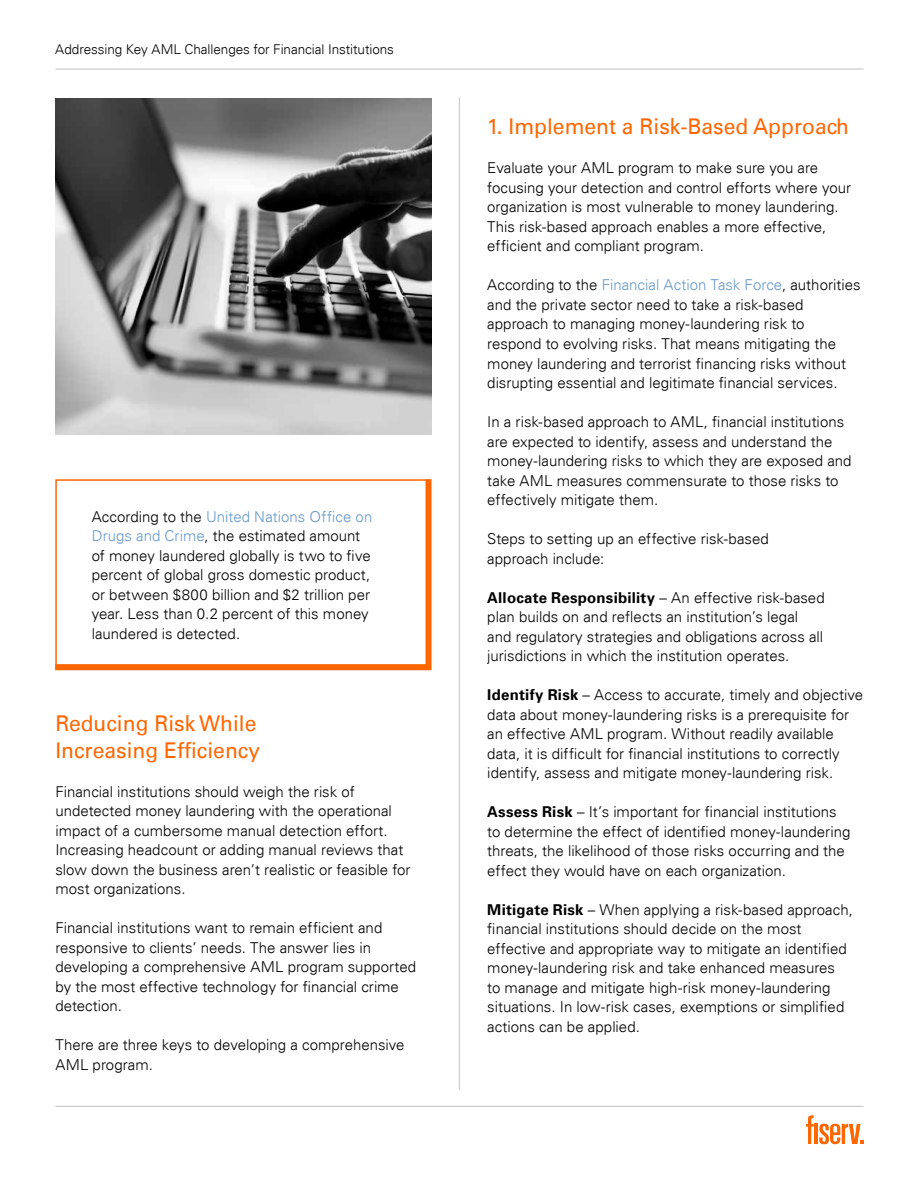
<style>
.page{position:relative;width:919px;height:1187px;background:#fff}
.page>*{position:absolute;margin:0;border:0;box-sizing:border-box;transform-origin:0 0}
.t1{font:21.75px/27px "Univers For Fiserv 55";color:#f60}
.t2{font:300 15px/19.5px "Univers For Fiserv 45";color:#000}
.t3{font:700 15px "Univers For Fiserv 65";letter-spacing:.015em;color:#000}
.t4{font:300 13.5px "Univers For Fiserv 45";letter-spacing:-.005em;color:#000}
.s1{color:#69c}
.s2{font-family:"Univers For Fiserv 45";font-weight:300}
.s3{font-family:"Univers For Fiserv 65";font-weight:700}
</style>
<div class="page">
<svg style="left:819px;top:1123px;width:44px;height:21px"></svg>
<hr style="left:814px;top:1123px;width:3px;height:20px;background:#f60">
<svg style="left:806px;top:1115px;width:7px;height:28px"></svg>
<hr style="left:55px;top:1105px;width:808px;height:1px;background:#c2c2c2">
<hr style="left:459px;top:97px;width:1px;height:992px;background:#c2c2c2">
<hr style="left:55px;top:69px;width:808px;height:1px;background:#c2c2c2">
<svg style="left:55px;top:479px;width:377px;height:192px"></svg>
<img style="left:55px;top:98px;width:377px;height:336px">
<p class="t4" style="left:55px;top:41px;width:340px">Addressing Key AML Challenges for Financial Institutions</p>
<p class="t2" style="left:92px;top:506px;width:282px">According to the <span class="s1">United Nations Office on Drugs and Crime</span>, the estimated amount of money laundered globally is two to five percent of global gross domestic product, or between $800 billion and $2 trillion per year. Less than 0.2 percent of this money laundered is detected.</p>
<h1 class="t1" style="left:55px;top:709px;width:206px">Reducing Risk While<br>Increasing Efficiency</h1>
<p class="t2" style="left:55px;top:781px;width:356px">Financial institutions should weigh the risk of undetected money laundering with the operational impact of a cumbersome manual detection effort.<br>Increasing headcount or adding manual reviews that slow down the business aren’t realistic or feasible for most organizations.</p>
<p class="t2" style="left:55px;top:918px;width:362px">Financial institutions want to remain efficient and responsive to clients’ needs. The answer lies in developing a comprehensive AML program supported by the most effective technology for financial crime detection.</p>
<p class="t2" style="left:55px;top:1035px;width:351px">There are three keys to developing a comprehensive<br>AML program.</p>
<h1 class="t1" style="left:487px;top:113px;width:363px">1. Implement a Risk-Based Approach</h1>
<p class="t2" style="left:487px;top:158px;width:365px">Evaluate your AML program to make sure you are focusing your detection and control efforts where your organization is most vulnerable to money laundering.<br>This risk-based approach enables a more effective, efficient and compliant program.</p>
<p class="t2" style="left:487px;top:275px;width:375px">According to the <span class="s1">Financial Action Task Force</span>, authorities and the private sector need to take a risk‑based approach to managing money-laundering risk to respond to evolving risks. That means mitigating the money laundering and terrorist financing risks without disrupting essential and legitimate financial services.</p>
<p class="t2" style="left:487px;top:412px;width:366px">In a risk-based approach to AML, financial institutions are expected to identify, assess and understand the money-laundering risks to which they are exposed and take AML measures commensurate to those risks to effectively mitigate them.</p>
<p class="t2" style="left:487px;top:529px;width:283px">Steps to setting up an effective risk-based approach include:</p>
<p class="t3" style="left:487px;top:588px;width:339px">Allocate Responsibility <span class="s2">– An effective risk-based</span></p>
<p class="t2" style="left:487px;top:607px;width:337px">plan builds on and reflects an institution’s legal and regulatory strategies and obligations across all jurisdictions in which the institution operates.</p>
<p class="t2" style="left:487px;top:685px;width:377px"><span class="s3">Identify Risk</span> – Access to accurate, timely and objective data about money-laundering risks is a prerequisite for an effective AML program. Without readily available data, it is difficult for financial institutions to correctly identify, assess and mitigate money-laundering risk.</p>
<p class="t2" style="left:487px;top:802px;width:364px"><span class="s3">Assess Risk</span> – It’s important for financial institutions to determine the effect of identified money-laundering threats, the likelihood of those risks occurring and the effect they would have on each organization.</p>
<p class="t2" style="left:487px;top:899px;width:367px"><span class="s3">Mitigate Risk</span> – When applying a risk-based approach, financial institutions should decide on the most effective and appropriate way to mitigate an identified money‑laundering risk and take enhanced measures<br>to manage and mitigate high-risk money-laundering situations. In low-risk cases, exemptions or simplified actions can be applied.</p>
</div>
